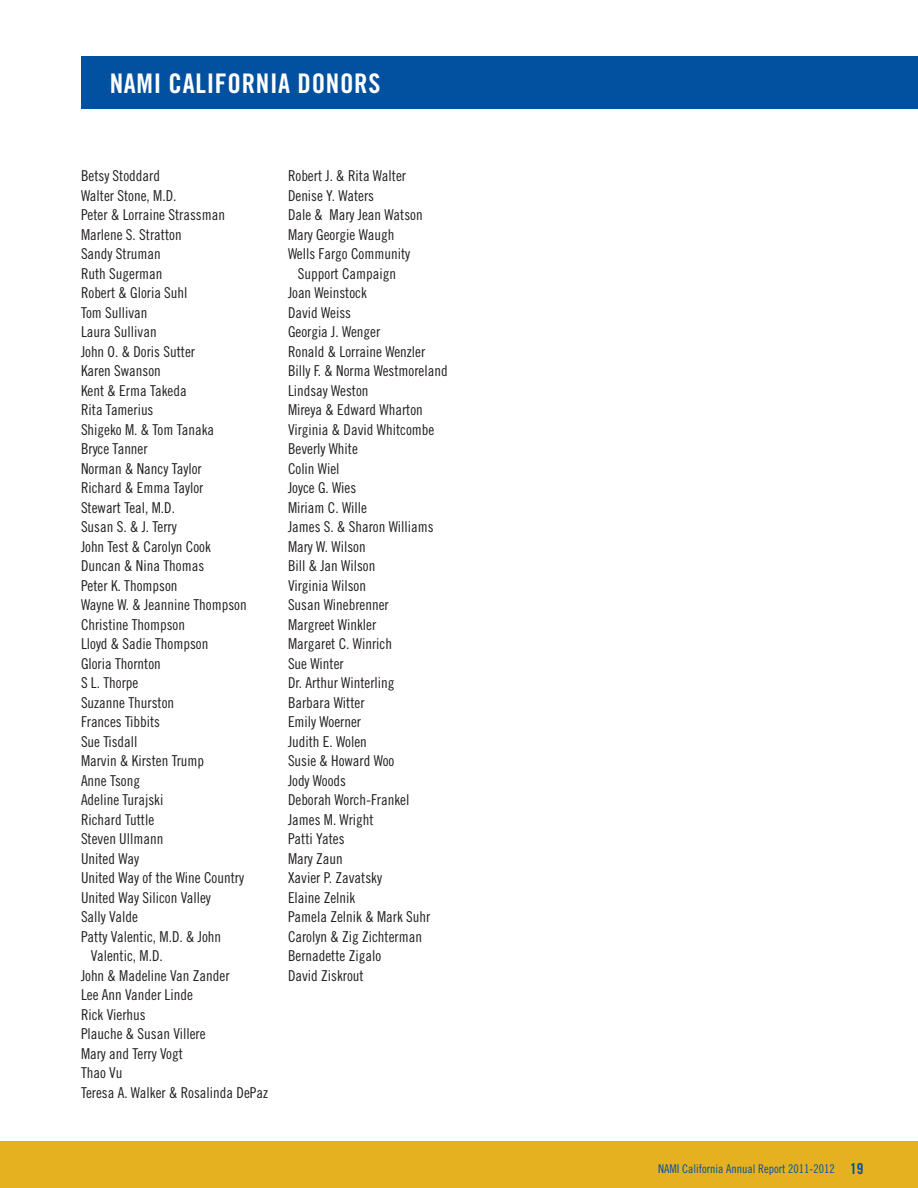
<style>
.page{position:relative;width:918px;height:1188px;background:#fff}
.page>*{position:absolute;margin:0;border:0;box-sizing:border-box;transform-origin:0 0}
.t1{font:27px "Trade Gothic Bold Cond Twenty";letter-spacing:.025em;color:#fff}
.t2{font:15px "Trade Gothic Cond Eighteen";color:#231f20}
.t3{font:12px "Trade Gothic Cond Eighteen";color:#0251a0}
.s1{font-family:"Trade Gothic Bold Cond Twenty";font-size:15px}
</style>
<div class="page">
<div style="left:0;top:1141px;width:918px;height:47px;background:#e5b120"></div>
<div style="left:81px;top:56px;width:837px;height:53px;background:#0251a0"></div>
<p class="t1" style="left:110px;top:67px;width:272px">NAMI CALIFORNIA DONORS</p>
<p class="t2" style="left:81px;top:167px;width:81px">Betsy Stoddard</p>
<p class="t2" style="left:81px;top:187px;width:97px">Walter Stone, M.D.</p>
<p class="t2" style="left:81px;top:206px;width:146px">Peter &amp; Lorraine Strassman</p>
<p class="t2" style="left:81px;top:226px;width:102px">Marlene S. Stratton</p>
<p class="t2" style="left:81px;top:245px;width:81px">Sandy Struman</p>
<p class="t2" style="left:81px;top:265px;width:83px">Ruth Sugerman</p>
<p class="t2" style="left:81px;top:284px;width:108px">Robert &amp; Gloria Suhl</p>
<p class="t2" style="left:81px;top:304px;width:68px">Tom Sullivan</p>
<p class="t2" style="left:81px;top:323px;width:77px">Laura Sullivan</p>
<p class="t2" style="left:81px;top:343px;width:116px">John O. &amp; Doris Sutter</p>
<p class="t2" style="left:81px;top:362px;width:81px">Karen Swanson</p>
<p class="t2" style="left:81px;top:382px;width:107px">Kent &amp; Erma Takeda</p>
<p class="t2" style="left:81px;top:401px;width:74px">Rita Tamerius</p>
<p class="t2" style="left:81px;top:421px;width:135px">Shigeko M. &amp; Tom Tanaka</p>
<p class="t2" style="left:81px;top:440px;width:68px">Bryce Tanner</p>
<p class="t2" style="left:81px;top:460px;width:122px">Norman &amp; Nancy Taylor</p>
<p class="t2" style="left:81px;top:479px;width:124px">Richard &amp; Emma Taylor</p>
<p class="t2" style="left:81px;top:499px;width:96px">Stewart Teal, M.D.</p>
<p class="t2" style="left:81px;top:518px;width:97px">Susan S. &amp; J. Terry</p>
<p class="t2" style="left:81px;top:538px;width:131px">John Test &amp; Carolyn Cook</p>
<p class="t2" style="left:81px;top:557px;width:125px">Duncan &amp; Nina Thomas</p>
<p class="t2" style="left:81px;top:577px;width:98px">Peter K. Thompson</p>
<p class="t2" style="left:81px;top:596px;width:167px">Wayne W. &amp; Jeannine Thompson</p>
<p class="t2" style="left:81px;top:616px;width:106px">Christine Thompson</p>
<p class="t2" style="left:81px;top:635px;width:129px">Lloyd &amp; Sadie Thompson</p>
<p class="t2" style="left:81px;top:655px;width:81px">Gloria Thornton</p>
<p class="t2" style="left:81px;top:674px;width:59px">S L. Thorpe</p>
<p class="t2" style="left:81px;top:694px;width:95px">Suzanne Thurston</p>
<p class="t2" style="left:81px;top:713px;width:81px">Frances Tibbits</p>
<p class="t2" style="left:81px;top:733px;width:58px">Sue Tisdall</p>
<p class="t2" style="left:81px;top:752px;width:125px">Marvin &amp; Kirsten Trump</p>
<p class="t2" style="left:81px;top:772px;width:61px">Anne Tsong</p>
<p class="t2" style="left:81px;top:791px;width:84px">Adeline Turajski</p>
<p class="t2" style="left:81px;top:811px;width:75px">Richard Tuttle</p>
<p class="t2" style="left:81px;top:830px;width:84px">Steven Ullmann</p>
<p class="t2" style="left:81px;top:850px;width:60px">United Way</p>
<p class="t2" style="left:81px;top:869px;width:165px">United Way of the Wine Country</p>
<p class="t2" style="left:81px;top:889px;width:131px">United Way Silicon Valley</p>
<p class="t2" style="left:81px;top:908px;width:58px">Sally Valde</p>
<p class="t2" style="left:81px;top:928px;width:142px">Patty Valentic, M.D. &amp; John</p>
<p class="t2" style="left:91px;top:947px;width:73px">Valentic, M.D.</p>
<p class="t2" style="left:81px;top:967px;width:150px">John &amp; Madeline Van Zander</p>
<p class="t2" style="left:81px;top:986px;width:113px">Lee Ann Vander Linde</p>
<p class="t2" style="left:81px;top:1006px;width:66px">Rick Vierhus</p>
<p class="t2" style="left:81px;top:1025px;width:126px">Plauche &amp; Susan Villere</p>
<p class="t2" style="left:81px;top:1045px;width:103px">Mary and Terry Vogt</p>
<p class="t2" style="left:81px;top:1064px;width:43px">Thao Vu</p>
<p class="t2" style="left:81px;top:1084px;width:189px">Teresa A. Walker &amp; Rosalinda DePaz</p>
<p class="t2" style="left:288px;top:167px;width:120px">Robert J. &amp; Rita Walter</p>
<p class="t2" style="left:288px;top:187px;width:88px">Denise Y. Waters</p>
<p class="t2" style="left:288px;top:206px;width:136px">Dale &amp; Mary Jean Watson</p>
<p class="t2" style="left:288px;top:226px;width:108px">Mary Georgie Waugh</p>
<p class="t2" style="left:288px;top:245px;width:124px">Wells Fargo Community</p>
<p class="t2" style="left:298px;top:265px;width:100px">Support Campaign</p>
<p class="t2" style="left:288px;top:284px;width:80px">Joan Weinstock</p>
<p class="t2" style="left:288px;top:304px;width:65px">David Weiss</p>
<p class="t2" style="left:288px;top:323px;width:94px">Georgia J. Wenger</p>
<p class="t2" style="left:288px;top:343px;width:139px">Ronald &amp; Lorraine Wenzler</p>
<p class="t2" style="left:288px;top:362px;width:161px">Billy F. &amp; Norma Westmoreland</p>
<p class="t2" style="left:288px;top:382px;width:82px">Lindsay Weston</p>
<p class="t2" style="left:288px;top:401px;width:136px">Mireya &amp; Edward Wharton</p>
<p class="t2" style="left:288px;top:421px;width:148px">Virginia &amp; David Whitcombe</p>
<p class="t2" style="left:288px;top:440px;width:71px">Beverly White</p>
<p class="t2" style="left:288px;top:460px;width:53px">Colin Wiel</p>
<p class="t2" style="left:288px;top:479px;width:70px">Joyce G. Wies</p>
<p class="t2" style="left:288px;top:499px;width:81px">Miriam C. Wille</p>
<p class="t2" style="left:288px;top:518px;width:147px">James S. &amp; Sharon Williams</p>
<p class="t2" style="left:288px;top:538px;width:79px">Mary W. Wilson</p>
<p class="t2" style="left:288px;top:557px;width:89px">Bill &amp; Jan Wilson</p>
<p class="t2" style="left:288px;top:577px;width:80px">Virginia Wilson</p>
<p class="t2" style="left:288px;top:596px;width:102px">Susan Winebrenner</p>
<p class="t2" style="left:288px;top:616px;width:90px">Margreet Winkler</p>
<p class="t2" style="left:288px;top:635px;width:106px">Margaret C. Winrich</p>
<p class="t2" style="left:288px;top:655px;width:57px">Sue Winter</p>
<p class="t2" style="left:288px;top:674px;width:108px">Dr. Arthur Winterling</p>
<p class="t2" style="left:288px;top:694px;width:78px">Barbara Witter</p>
<p class="t2" style="left:288px;top:713px;width:75px">Emily Woerner</p>
<p class="t2" style="left:288px;top:733px;width:80px">Judith E. Wolen</p>
<p class="t2" style="left:288px;top:752px;width:108px">Susie &amp; Howard Woo</p>
<p class="t2" style="left:288px;top:772px;width:60px">Jody Woods</p>
<p class="t2" style="left:288px;top:791px;width:123px">Deborah Worch-Frankel</p>
<p class="t2" style="left:288px;top:811px;width:87px">James M. Wright</p>
<p class="t2" style="left:288px;top:830px;width:58px">Patti Yates</p>
<p class="t2" style="left:288px;top:850px;width:56px">Mary Zaun</p>
<p class="t2" style="left:288px;top:869px;width:96px">Xavier P. Zavatsky</p>
<p class="t2" style="left:288px;top:889px;width:69px">Elaine Zelnik</p>
<p class="t2" style="left:288px;top:908px;width:144px">Pamela Zelnik &amp; Mark Suhr</p>
<p class="t2" style="left:288px;top:928px;width:136px">Carolyn &amp; Zig Zichterman</p>
<p class="t2" style="left:288px;top:947px;width:95px">Bernadette Zigalo</p>
<p class="t2" style="left:288px;top:967px;width:77px">David Ziskrout</p>
<p class="t3" style="left:658px;top:1162px;width:207px">NAMI California Annual Report 2011-2012 <span class="s1">19</span></p>
</div>
